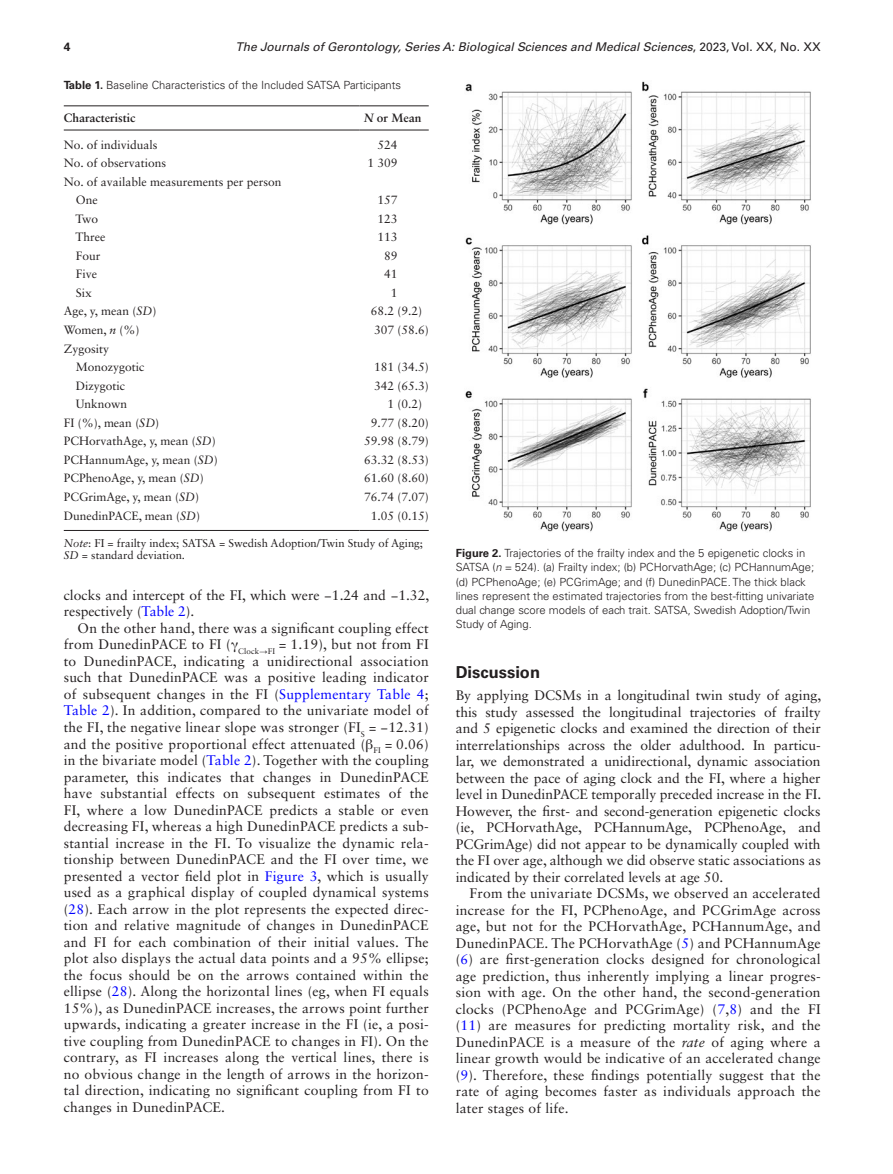
<style>
.page{position:relative;width:893px;height:1174px;background:#fff}
.page>*{position:absolute;margin:0;border:0;box-sizing:border-box;transform-origin:0 0}
.t1{font:700 16.5px "Univers LT Std";color:#231f20}
.t2{font:13.8px/16.5px "Sabon LT Std";color:#231f20;text-align:justify}
.t3{font:12px/18.6px "Sabon LT Std";color:#231f20}
.t4{font:italic 12px "Univers LT Std";color:#231f20}
.t5{font:700 12px "Sabon LT Std";color:#231f20}
.t6{font:700 12px "Univers LT Std";color:#231f20}
.t7{font:300 11.25px/14.2px "Univers LT Std";color:#231f20}
.t8{font:11.25px/12px "Sabon LT Std";color:#231f20}
.s1{font-style:normal}
.s2{font-weight:700}
.s3{font-style:italic}
.s4{color:#00f}
.s5{font-family:"Gandhari Unicode"}
</style>
<div class="page">
<hr style="left:64px;top:105px;width:296px;height:1px;background:#231f20">
<hr style="left:64px;top:130px;width:296px;height:1px;background:#231f20">
<hr style="left:360px;top:105px;width:69px;height:1px;background:#231f20">
<hr style="left:360px;top:130px;width:69px;height:1px;background:#231f20">
<hr style="left:64px;top:530px;width:296px;height:1px;background:#231f20">
<hr style="left:360px;top:530px;width:69px;height:1px;background:#231f20">
<img style="left:465px;top:81px;width:346px;height:451px">
<p class="t6" style="left:64px;top:40px;width:8px">4</p>
<p class="t4" style="left:235px;top:40px;width:587px">The Journals of Gerontology, Series A: Biological Sciences and Medical Sciences<span class="s1">, 2023, Vol. XX, No. XX</span></p>
<p class="t7" style="left:64px;top:78px;width:339px"><span class="s2">Table 1.</span> Baseline Characteristics of the Included SATSA Participants</p>
<p class="t5" style="left:64px;top:110px;width:73px">Characteristic</p>
<p class="t5" style="left:364px;top:110px;width:59px"><span class="s3">N</span> or Mean</p>
<p class="t3" style="left:64px;top:135px;width:95px">No. of individuals</p>
<p class="t3" style="left:377px;top:135px;width:22px">524</p>
<p class="t3" style="left:64px;top:153px;width:104px">No. of observations</p>
<p class="t3" style="left:367px;top:153px;width:32px">1 309</p>
<p class="t3" style="left:76px;top:172px;width:207px;text-indent:-12px">No. of available measurements per person<br>One</p>
<p class="t3" style="left:377px;top:191px;width:22px">157</p>
<p class="t3" style="left:75px;top:209px;width:24px">Two</p>
<p class="t3" style="left:377px;top:209px;width:22px">123</p>
<p class="t3" style="left:75px;top:228px;width:31px">Three</p>
<p class="t3" style="left:377px;top:228px;width:22px">113</p>
<p class="t3" style="left:76px;top:246px;width:26px">Four</p>
<p class="t3" style="left:384px;top:246px;width:15px">89</p>
<p class="t3" style="left:76px;top:265px;width:23px">Five</p>
<p class="t3" style="left:384px;top:265px;width:15px">41</p>
<p class="t3" style="left:76px;top:283px;width:18px">Six</p>
<p class="t3" style="left:391px;top:283px;width:8px">1</p>
<p class="t3" style="left:64px;top:302px;width:94px">Age, y, mean (<span class="s3">SD</span>)</p>
<p class="t3" style="left:371px;top:302px;width:53px">68.2 (9.2)</p>
<p class="t3" style="left:64px;top:320px;width:77px">Women, <span class="s3">n</span> (%)</p>
<p class="t3" style="left:374px;top:320px;width:56px">307 (58.6)</p>
<p class="t3" style="left:76px;top:339px;width:70px;text-indent:-12px">Zygosity<br>Monozygotic</p>
<p class="t3" style="left:374px;top:357px;width:56px">181 (34.5)</p>
<p class="t3" style="left:76px;top:376px;width:51px">Dizygotic</p>
<p class="t3" style="left:374px;top:376px;width:56px">342 (65.3)</p>
<p class="t3" style="left:76px;top:394px;width:53px">Unknown</p>
<p class="t3" style="left:387px;top:394px;width:36px">1 (0.2)</p>
<p class="t3" style="left:64px;top:413px;width:97px">FI (%), mean (<span class="s3">SD</span>)</p>
<p class="t3" style="left:371px;top:413px;width:60px">9.77 (8.20)</p>
<p class="t3" style="left:64px;top:432px;width:153px">PCHorvathAge, y, mean (<span class="s3">SD</span>)</p>
<p class="t3" style="left:364px;top:432px;width:66px">59.98 (8.79)</p>
<p class="t3" style="left:64px;top:450px;width:155px">PCHannumAge, y, mean (<span class="s3">SD</span>)</p>
<p class="t3" style="left:364px;top:450px;width:66px">63.32 (8.53)</p>
<p class="t3" style="left:64px;top:469px;width:141px">PCPhenoAge, y, mean (<span class="s3">SD</span>)</p>
<p class="t3" style="left:364px;top:469px;width:66px">61.60 (8.60)</p>
<p class="t3" style="left:64px;top:487px;width:137px">PCGrimAge, y, mean (<span class="s3">SD</span>)</p>
<p class="t3" style="left:364px;top:487px;width:66px">76.74 (7.07)</p>
<p class="t3" style="left:64px;top:506px;width:138px">DunedinPACE, mean (<span class="s3">SD</span>)</p>
<p class="t3" style="left:371px;top:506px;width:60px">1.05 (0.15)</p>
<p class="t8" style="left:64px;top:537px;width:361px"><span class="s3">Note</span>: FI = frailty index; SATSA = Swedish Adoption/Twin Study of Aging;<br><span class="s3">SD =</span> standard deviation.</p>
<p class="t7" style="left:456px;top:546px;width:360px"><span class="s2">Figure 2.</span> Trajectories of the frailty index and the 5 epigenetic clocks in SATSA (<span class="s3">n</span> = 524). (a) Frailty index; (b) PCHorvathAge; (c) PCHannumAge; (d) PCPhenoAge; (e) PCGrimAge; and (f) DunedinPACE. The thick black lines represent the estimated trajectories from the best-fitting univariate dual change score models of each trait. SATSA, Swedish Adoption/Twin Study of Aging.</p>
<p class="t2" style="left:64px;top:587px;width:367px">clocks and intercept of the FI, which were −1.24 and −1.32, respectively (<span class="s4">Table 2</span>).</p>
<p class="t2" style="left:64px;top:620px;width:366px;text-indent:14px">On the other hand, there was a significant coupling effect from DunedinPACE to FI (<span class="s5">γ</span><sub>Clock</sub><sub>→</sub><sub>FI</sub> = 1.19), but not from FI to DunedinPACE, indicating a unidirectional association such that DunedinPACE was a positive leading indicator of subsequent changes in the FI (<span class="s4">Supplementary Table 4</span>; <span class="s4">Table 2</span>). In addition, compared to the univariate model of the FI, the negative linear slope was stronger (FI<sub>S</sub> = −12.31) and the positive proportional effect attenuated (<span class="s5">β</span><sub>FI</sub> = 0.06) in the bivariate model (<span class="s4">Table 2</span>). Together with the coupling parameter, this indicates that changes in DunedinPACE have substantial effects on subsequent estimates of the FI, where a low DunedinPACE predicts a stable or even decreasing FI, whereas a high DunedinPACE predicts a sub&shy;stantial increase in the FI. To visualize the dynamic rela&shy;tionship between DunedinPACE and the FI over time, we presented a vector field plot in <span class="s4">Figure 3</span>, which is usually used as a graphical display of coupled dynamical systems (<span class="s4">28</span>). Each arrow in the plot represents the expected direc&shy;tion and relative magnitude of changes in DunedinPACE and FI for each combination of their initial values. The plot also displays the actual data points and a 95% ellipse; the focus should be on the arrows contained within the ellipse (<span class="s4">28</span>). Along the horizontal lines (eg, when FI equals 15%), as DunedinPACE increases, the arrows point further upwards, indicating a greater increase in the FI (ie, a posi&shy;tive coupling from DunedinPACE to changes in FI). On the contrary, as FI increases along the vertical lines, there is no obvious change in the length of arrows in the horizon&shy;tal direction, indicating no significant coupling from FI to changes in DunedinPACE.</p>
<p class="t1" style="left:456px;top:662px;width:86px">Discussion</p>
<p class="t2" style="left:456px;top:687px;width:367px">By applying DCSMs in a longitudinal twin study of aging, this study assessed the longitudinal trajectories of frailty and 5 epigenetic clocks and examined the direction of their interrelationships across the older adulthood. In particu&shy;lar, we demonstrated a unidirectional, dynamic association between the pace of aging clock and the FI, where a higher level in DunedinPACE temporally preceded increase in the FI.<br>However, the first- and second-generation epigenetic clocks (ie, PCHorvathAge, PCHannumAge, PCPhenoAge, and PCGrimAge) did not appear to be dynamically coupled with the FI over age, although we did observe static associations as indicated by their correlated levels at age 50.</p>
<p class="t2" style="left:456px;top:885px;width:366px;text-indent:14px">From the univariate DCSMs, we observed an accelerated increase for the FI, PCPhenoAge, and PCGrimAge across age, but not for the PCHorvathAge, PCHannumAge, and DunedinPACE. The PCHorvathAge (<span class="s4">5</span>) and PCHannumAge (<span class="s4">6</span>) are first-generation clocks designed for chronological age prediction, thus inherently implying a linear progres&shy;sion with age. On the other hand, the second-generation clocks (PCPhenoAge and PCGrimAge) (<span class="s4">7</span>,<span class="s4">8</span>) and the FI (<span class="s4">11</span>) are measures for predicting mortality risk, and the DunedinPACE is a measure of the <span class="s3">rate</span> of aging where a linear growth would be indicative of an accelerated change (<span class="s4">9</span>). Therefore, these findings potentially suggest that the rate of aging becomes faster as individuals approach the later stages of life.</p>
</div>
